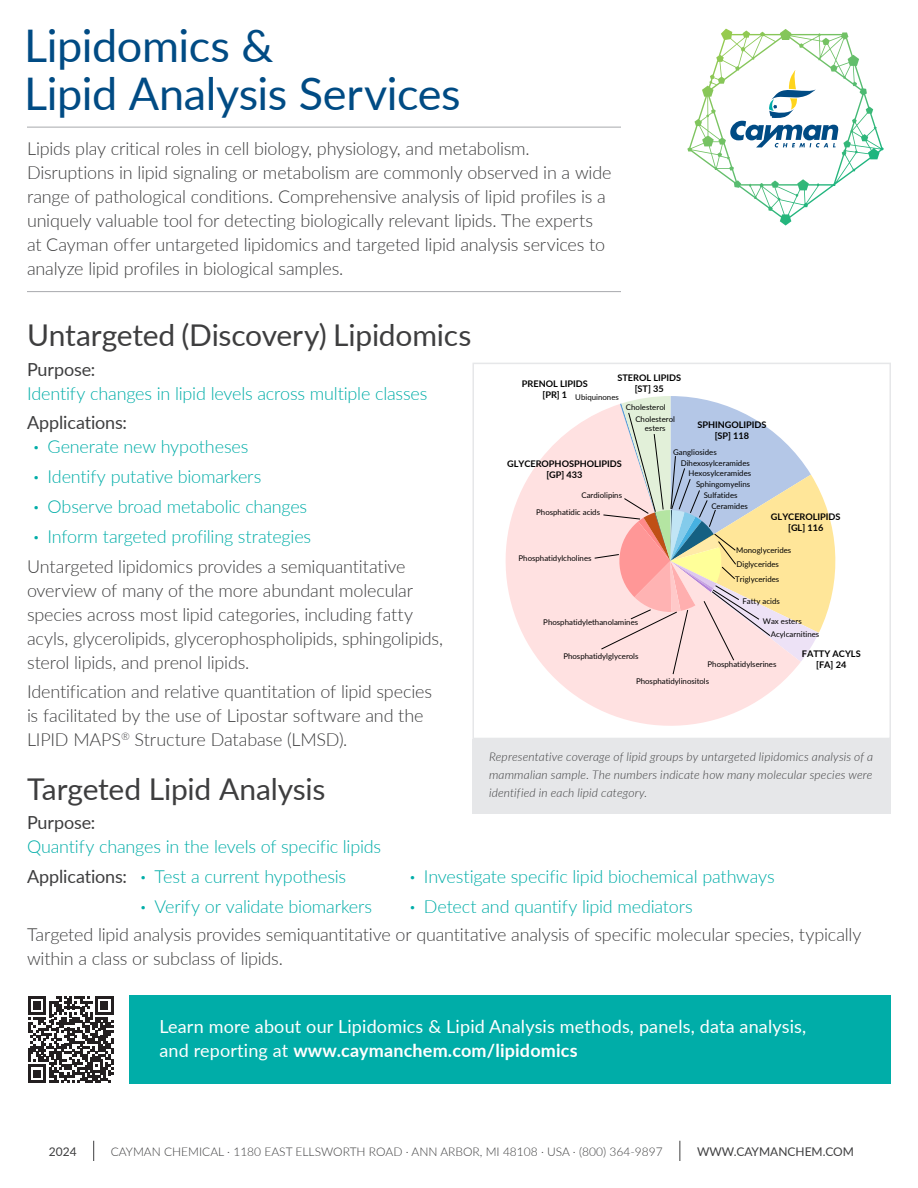
<style>
.page{position:relative;width:918px;height:1188px;background:#fff}
.page>*{position:absolute;margin:0;border:0;box-sizing:border-box;transform-origin:0 0}
.t1{font:45px "Lato";letter-spacing:-.01em;color:#004b84}
.t2{font:30px "Lato";letter-spacing:-.01em;color:#3e3e3f}
.t3{font:300 18px/24px "Lato";letter-spacing:-.01em;color:#3e3e3f}
.t4{font:300 18px "Lato";letter-spacing:-.01em;color:#00ada8}
.t5{font:18px "Lato";letter-spacing:.01em;color:#fff}
.t6{font:700 18px "Lato";letter-spacing:.01em;color:#fff}
.t7{font:18px "Lato";letter-spacing:-.01em;color:#3e3e3f}
.t8{font:italic 300 12px/18px "Lato";letter-spacing:.015em;color:#3e3e3f;text-align:justify}
.t9{font:300 12px "Lato";color:#3e3e3f}
.t10{font:12px "Lato";color:#3e3e3f}
.t11{font:700 9.15px/11.1px "Lato";color:#000;text-align:center}
.t12{font:7.8px/17.1px "Lato";color:#000}
.s1{font-weight:700}
.s2{font-weight:400}
</style>
<div class="page">
<svg style="left:93px;top:1141px;width:1px;height:20px"></svg>
<svg style="left:679px;top:1141px;width:1px;height:20px"></svg>
<svg style="left:28px;top:996px;width:85px;height:87px"></svg>
<div style="left:129px;top:995px;width:762px;height:89px;background:#00ada8"></div>
<svg style="left:687px;top:29px;width:197px;height:197px"></svg>
<hr style="left:27px;top:127px;width:594px;height:1px;background:#a8a9ad">
<hr style="left:27px;top:291px;width:594px;height:1px;background:#a8a9ad">
<div style="left:472px;top:363px;width:419px;height:376px;border:2px solid #e6e7e9"></div>
<div style="left:472px;top:739px;width:419px;height:75px;background:#e6e7e9"></div>
<svg style="left:505px;top:415px;width:284px;height:311px"></svg>
<svg style="left:594px;top:396px;width:242px;height:279px;background:#e6d8ce"></svg>
<p class="t1" style="left:24px;top:13px;width:251px">Lipidomics &amp;</p>
<p class="t1" style="left:24px;top:61px;width:438px">Lipid Analysis Services</p>
<p class="t3" style="left:27px;top:136px;width:586px">Lipids play critical roles in cell biology, physiology, and metabolism.<br>Disruptions in lipid signaling or metabolism are commonly observed in a wide range of pathological conditions. Comprehensive analysis of lipid profiles is a uniquely valuable tool for detecting biologically relevant lipids. The experts at Cayman offer untargeted lipidomics and targeted lipid analysis services to analyze lipid profiles in biological samples.</p>
<p class="t2" style="left:27px;top:314px;width:446px">Untargeted (Discovery) Lipidomics</p>
<p class="t7" style="left:27px;top:356px;width:70px">Purpose:</p>
<p class="t4" style="left:27px;top:381px;width:402px">Identify changes in lipid levels across multiple classes</p>
<p class="t7" style="left:27px;top:410px;width:102px">Applications:</p>
<p class="t4" style="left:34px;top:434px;width:216px"><span class="s1">·</span> Generate new hypotheses</p>
<p class="t4" style="left:34px;top:464px;width:229px"><span class="s1">·</span> Identify putative biomarkers</p>
<p class="t4" style="left:34px;top:494px;width:275px"><span class="s1">·</span> Observe broad metabolic changes</p>
<p class="t4" style="left:34px;top:524px;width:279px"><span class="s1">·</span> Inform targeted profiling strategies</p>
<p class="t3" style="left:27px;top:553px;width:418px">Untargeted lipidomics provides a semiquantitative overview of many of the more abundant molecular species across most lipid categories, including fatty acyls, glycerolipids, glycerophospholipids, sphingolipids, sterol lipids, and prenol lipids.</p>
<p class="t3" style="left:27px;top:679px;width:407px">Identification and relative quantitation of lipid species is facilitated by the use of Lipostar software and the<br>LIPID MAPS<sup>®</sup> Structure Database (LMSD).</p>
<p class="t2" style="left:27px;top:768px;width:300px">Targeted Lipid Analysis</p>
<p class="t7" style="left:27px;top:810px;width:70px">Purpose:</p>
<p class="t4" style="left:27px;top:835px;width:356px">Quantify changes in the levels of specific lipids</p>
<p class="t11" style="left:522px;top:377px;width:67px">PRENOL LIPIDS [PR] 1</p>
<p class="t11" style="left:617px;top:372px;width:65px">STEROL LIPIDS [ST] 35</p>
<p class="t12" style="left:575px;top:389px;width:45px">Ubiquinones</p>
<p class="t12" style="left:635px;top:402px;width:41px;line-height:11.4px;text-indent:-9px">Cholesterol<br>Cholesterol</p>
<p class="t12" style="left:645px;top:419px;width:22px">esters</p>
<p class="t11" style="left:697px;top:419px;width:71px">SPHINGOLIPIDS [SP] 118</p>
<p class="t11" style="left:507px;top:458px;width:116px">GLYCEROPHOSPHOLIPIDS [GP] 433</p>
<p class="t12" style="left:536px;top:486px;width:87px;text-indent:45px">Cardiolipins<br>Phosphatidic acids</p>
<p class="t12" style="left:519px;top:549px;width:75px">Phosphatidylcholines</p>
<p class="t12" style="left:543px;top:614px;width:96px">Phosphatidylethanolamines</p>
<p class="t12" style="left:563px;top:648px;width:77px">Phosphatidylglycerols</p>
<p class="t12" style="left:673px;top:443px;width:45px">Gangliosides</p>
<p class="t12" style="left:681px;top:454px;width:71px">Dihexosylceramides</p>
<p class="t12" style="left:688px;top:465px;width:64px">Hexosylceramides</p>
<p class="t12" style="left:696px;top:476px;width:56px">Sphingomyelins</p>
<p class="t12" style="left:704px;top:486px;width:35px">Sulfatides</p>
<p class="t12" style="left:711px;top:497px;width:38px">Ceramides</p>
<p class="t11" style="left:771px;top:511px;width:71px">GLYCEROLIPIDS [GL] 116</p>
<p class="t12" style="left:736px;top:541px;width:57px">Monoglycerides</p>
<p class="t12" style="left:737px;top:556px;width:44px">Diglycerides</p>
<p class="t12" style="left:735px;top:570px;width:46px">Triglycerides</p>
<p class="t12" style="left:743px;top:593px;width:39px">Fatty acids</p>
<p class="t12" style="left:771px;top:615px;width:50px;line-height:13px;text-indent:-8px">Wax esters<br>Acylcarnitines</p>
<p class="t12" style="left:708px;top:655px;width:71px">Phosphatidylserines</p>
<p class="t11" style="left:802px;top:648px;width:60px">FATTY ACYLS [FA] 24</p>
<p class="t12" style="left:636px;top:673px;width:75px">Phosphatidylinositols</p>
<p class="t8" style="left:489px;top:747px;width:386px">Representative coverage of lipid groups by untargeted lipidomics analysis of a mammalian sample. The numbers indicate how many molecular species were identified in each lipid category.</p>
<p class="t7" style="left:27px;top:864px;width:102px">Applications:</p>
<p class="t4" style="left:141px;top:864px;width:207px"><span class="s1">·</span> Test a current hypothesis</p>
<p class="t4" style="left:141px;top:894px;width:233px"><span class="s1">·</span> Verify or validate biomarkers</p>
<p class="t4" style="left:410px;top:864px;width:366px"><span class="s1">·</span> Investigate specific lipid biochemical pathways</p>
<p class="t4" style="left:410px;top:894px;width:284px"><span class="s1">·</span> Detect and quantify lipid mediators</p>
<p class="t3" style="left:27px;top:922px;width:836px">Targeted lipid analysis provides semiquantitative or quantitative analysis of specific molecular species, typically within a class or subclass of lipids.</p>
<p class="t5" style="left:159px;top:1014px;width:648px">Learn more about our Lipidomics &amp; Lipid Analysis methods, panels, data analysis,</p>
<p class="t6" style="left:159px;top:1038px;width:420px"><span class="s2">and reporting at</span> www.caymanchem.com/lipidomics</p>
<p class="t10" style="left:49px;top:1143px;width:29px">2024</p>
<p class="t9" style="left:111px;top:1143px;width:553px">CAYMAN CHEMICAL · 1180 EAST ELLSWORTH ROAD · ANN ARBOR, MI 48108 · USA · (800) 364-9897</p>
<p class="t10" style="left:697px;top:1143px;width:158px">WWW.CAYMANCHEM.COM</p>
</div>
